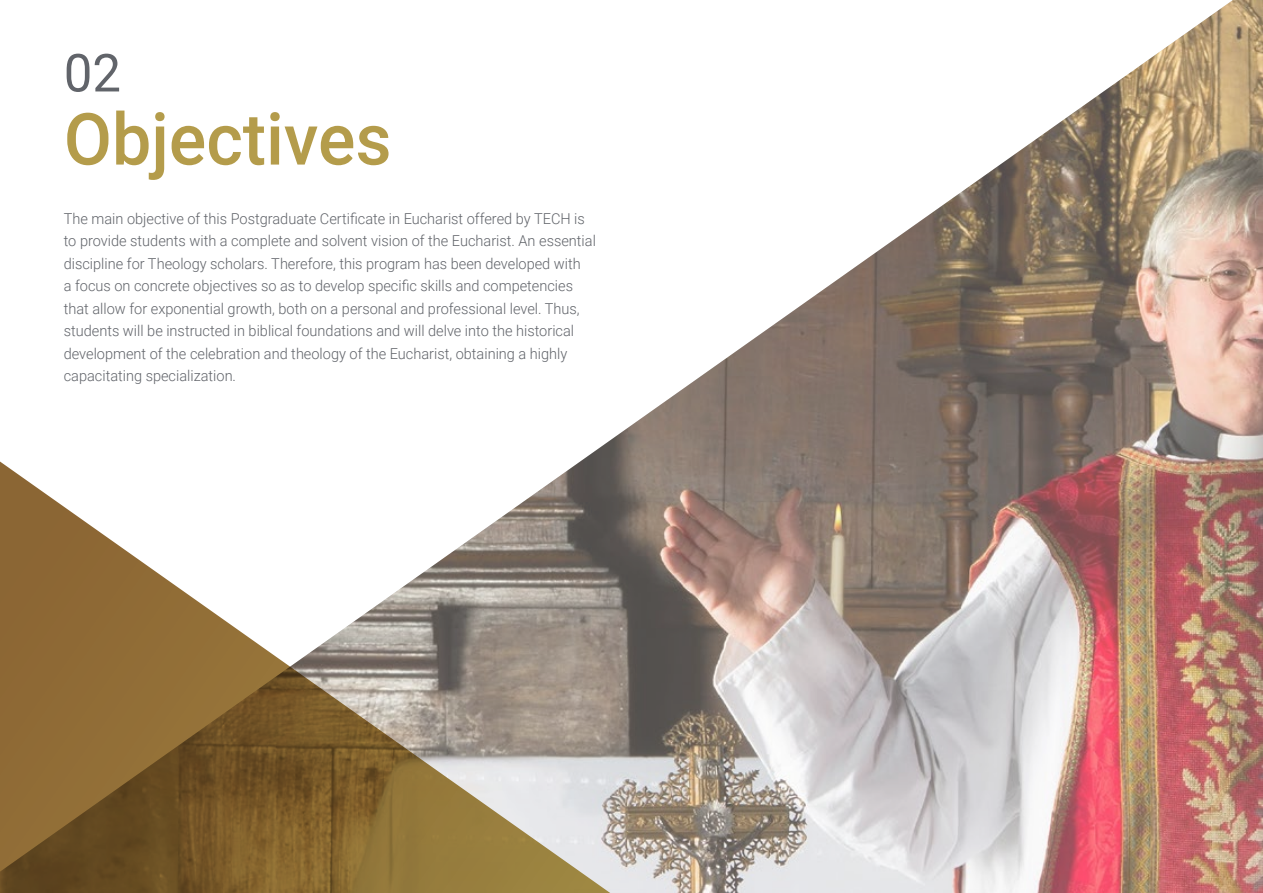
<style>
.page{position:relative;width:1263px;height:893px;background:#fff}
.page>*{position:absolute;margin:0;border:0;box-sizing:border-box;transform-origin:0 0}
.t1{font:500 72px "Roboto";color:#b49c4b}
.t2{font:52.5px "Roboto";color:#61646a}
.t3{font:300 15px/22.5px "Roboto";color:#61646a}
</style>
<div class="page">
<img style="left:602px;top:0;width:661px;height:893px">
<svg style="left:0;top:446px;width:640px;height:447px"></svg>
<h2 class="t2" style="left:64px;top:36px;width:59px">02</h2>
<h1 class="t1" style="left:64px;top:89px;width:329px">Objectives</h1>
<p class="t3" style="left:64px;top:207px;width:534px">The main objective of this Postgraduate Certificate in Eucharist offered by TECH is to provide students with a complete and solvent vision of the Eucharist. An essential discipline for Theology scholars. Therefore, this program has been developed with<br>a focus on concrete objectives so as to develop specific skills and competencies that allow for exponential growth, both on a personal and professional level. Thus, students will be instructed in biblical foundations and will delve into the historical development of the celebration and theology of the Eucharist, obtaining a highly capacitating specialization.</p>
</div>
